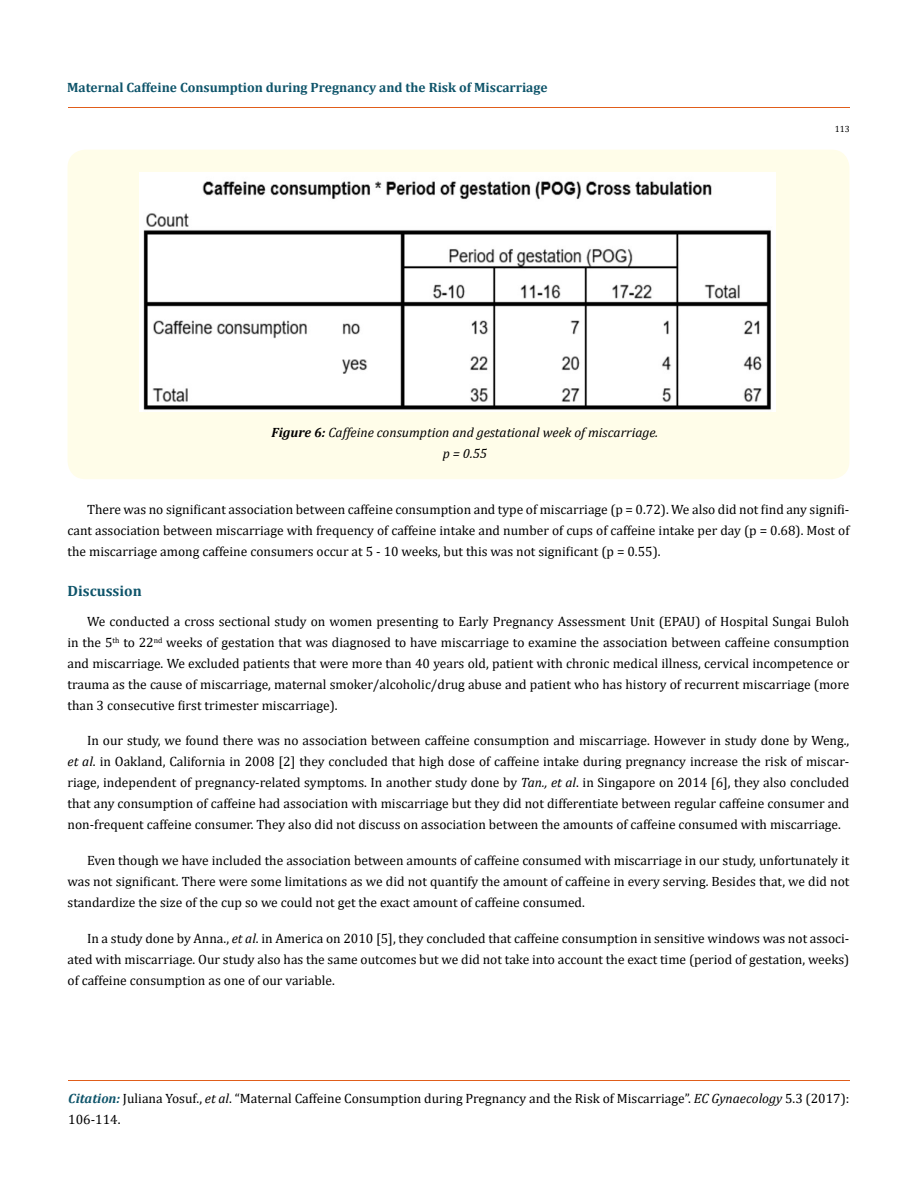
<style>
.page{position:relative;width:917px;height:1190px;background:#fff}
.page>*{position:absolute;margin:0;border:0;box-sizing:border-box;transform-origin:0 0}
.t1{font:700 15px "Cambria";color:#0e546a}
.t2{font:13.5px/21px "Cambria";color:#000;text-align:justify}
.t3{font:700 13.5px "Cambria";color:#0e546a}
.t4{font:italic 13.5px/21px "Cambria";color:#000;text-align:center}
.t5{font:9px "Cambria";color:#000}
.s1{font-weight:700}
.s2{font-style:italic}
.s3{font-weight:700;font-style:italic;color:#0e546a}
</style>
<div class="page">
<hr style="left:68px;top:108px;width:781px;height:1px;background:#e05d1a">
<hr style="left:68px;top:1080px;width:781px;height:1px;background:#e05d1a">
<div style="left:68px;top:150px;width:781px;height:329px;background:#fffde9;border-radius:18px"></div>
<img style="left:140px;top:172px;width:635px;height:239px">
<p class="t3" style="left:67px;top:77px;width:482px">Maternal Caffeine Consumption during Pregnancy and the Risk of Miscarriage</p>
<p class="t4" style="left:271px;top:421px;width:388px"><span class="s1">Figure 6:</span> Caffeine consumption and gestational week of miscarriage. p = 0.55</p>
<p class="t5" style="left:834px;top:124px;width:16px">113</p>
<p class="t2" style="left:67px;top:498px;width:783px;text-indent:20px">There was no significant association between caffeine consumption and type of miscarriage (p = 0.72). We also did not find any signifi&shy;cant association between miscarriage with frequency of caffeine intake and number of cups of caffeine intake per day (p = 0.68). Most of the miscarriage among caffeine consumers occur at 5 - 10 weeks, but this was not significant (p = 0.55).</p>
<p class="t1" style="left:68px;top:580px;width:76px">Discussion</p>
<p class="t2" style="left:68px;top:611px;width:783px;text-indent:19px">We conducted a cross sectional study on women presenting to Early Pregnancy Assessment Unit (EPAU) of Hospital Sungai Buloh in the 5<sup>th</sup> to 22<sup>nd</sup> weeks of gestation that was diagnosed to have miscarriage to examine the association between caffeine consumption and miscarriage. We excluded patients that were more than 40 years old, patient with chronic medical illness, cervical incompetence or trauma as the cause of miscarriage, maternal smoker/alcoholic/drug abuse and patient who has history of recurrent miscarriage (more than 3 consecutive first trimester miscarriage).</p>
<p class="t2" style="left:68px;top:729px;width:783px;text-indent:19px">In our study, we found there was no association between caffeine consumption and miscarriage. However in study done by Weng., <span class="s2">et al</span>. in Oakland, California in 2008 [2] they concluded that high dose of caffeine intake during pregnancy increase the risk of miscar&shy;riage, independent of pregnancy-related symptoms. In another study done by <span class="s2">Tan., et al</span>. in Singapore on 2014 [6], they also concluded that any consumption of caffeine had association with miscarriage but they did not differentiate between regular caffeine consumer and non-frequent caffeine consumer. They also did not discuss on association between the amounts of caffeine consumed with miscarriage.</p>
<p class="t2" style="left:68px;top:849px;width:783px;text-indent:19px">Even though we have included the association between amounts of caffeine consumed with miscarriage in our study, unfortunately it was not significant. There were some limitations as we did not quantify the amount of caffeine in every serving. Besides that, we did not standardize the size of the cup so we could not get the exact amount of caffeine consumed.</p>
<p class="t2" style="left:68px;top:928px;width:783px;text-indent:19px">In a study done by Anna., <span class="s2">et al</span>. in America on 2010 [5], they concluded that caffeine consumption in sensitive windows was not associ&shy;ated with miscarriage. Our study also has the same outcomes but we did not take into account the exact time (period of gestation, weeks) of caffeine consumption as one of our variable.</p>
<p class="t2" style="left:68px;top:1087px;width:782px"><span class="s3">Citation:</span> Juliana Yosuf., <span class="s2">et al</span>. “Maternal Caffeine Consumption during Pregnancy and the Risk of Miscarriage”. <span class="s2">EC Gynaecology</span> 5.3 (2017):<br>106-114.</p>
</div>
